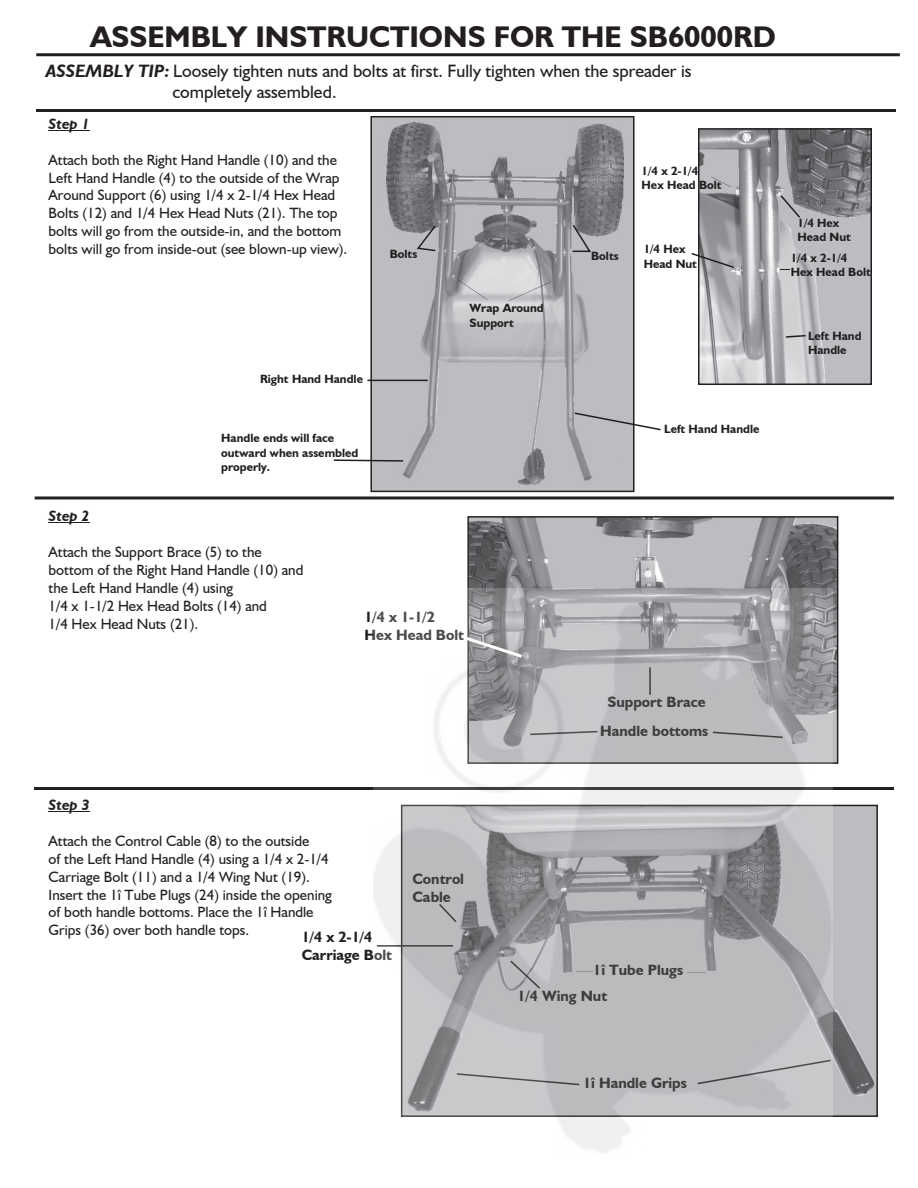
<style>
.page{position:relative;width:918px;height:1188px;background:#fff}
.page>*{position:absolute;margin:0;border:0;box-sizing:border-box;transform-origin:0 0}
.t1{font:700 29.85px "Humanist 521 BT";color:#231f20}
.t2{font:18px/21.5px "Humanist 521 BT";color:#231f20}
.t3{font:14.85px/17.9px "Humanist 521 BT";color:#231f20}
.t4{font:700 14.85px/18px "Humanist 521 BT";color:#231f20}
.t5{font:italic 700 14.85px "Humanist 521 BT";color:#231f20}
.t6{font:700 12px/14.4px "Humanist 521 BT";color:#231f20}
.s1{font-weight:700;font-style:italic}
</style>
<div class="page">
<hr style="left:36px;top:53px;width:864px;height:3px;background:#231f20">
<hr style="left:35px;top:496px;width:859px;height:3px;background:#231f20">
<hr style="left:49px;top:130px;width:41px;height:1px;background:#231f20">
<hr style="left:49px;top:523px;width:41px;height:1px;background:#231f20">
<hr style="left:35px;top:787px;width:859px;height:3px;background:#231f20">
<hr style="left:49px;top:811px;width:41px;height:1px;background:#231f20">
<hr style="left:36px;top:109px;width:860px;height:3px;background:#231f20">
<svg style="left:370px;top:116px;width:502px;height:376px"></svg>
<svg style="left:367px;top:225px;width:294px;height:205px;background:#b7b8bb"></svg>
<svg style="left:458px;top:280px;width:93px;height:21px;background:#c7c8ca"></svg>
<svg style="left:334px;top:459px;width:67px;height:3px"></svg>
<svg style="left:711px;top:177px;width:20px;height:10px"></svg>
<svg style="left:672px;top:250px;width:62px;height:29px"></svg>
<svg style="left:780px;top:195px;width:20px;height:23px"></svg>
<svg style="left:401px;top:335px;width:477px;height:782px"></svg>
<img style="left:374px;top:588px;width:459px;height:566px">
<h1 class="t1" style="left:90px;top:18px;width:687px">ASSEMBLY INSTRUCTIONS FOR THE SB6000RD</h1>
<p class="t2" style="left:172px;top:60px;width:521px;text-indent:-126px"><span class="s1">ASSEMBLY TIP:</span> Loosely tighten nuts and bolts at first. Fully tighten when the spreader is completely assembled.</p>
<p class="t5" style="left:49px;top:115px;width:43px">Step 1</p>
<p class="t3" style="left:49px;top:150px;width:300px">Attach both the Right Hand Handle (10) and the Left Hand Handle (4) to the outside of the Wrap Around Support (6) using 1/4 x 2-1/4 Hex Head Bolts (12) and 1/4 Hex Head Nuts (21). The top bolts will go from the outside-in, and the bottom bolts will go from inside-out (see blown-up view).</p>
<p class="t6" style="left:642px;top:163px;width:82px">1/4 x 2-1/4<br>Hex Head Bolt</p>
<p class="t6" style="left:644px;top:242px;width:55px">1/4 Hex<br>Head Nut</p>
<p class="t6" style="left:390px;top:246px;width:29px">Bolts</p>
<p class="t6" style="left:591px;top:248px;width:29px">Bolts</p>
<p class="t6" style="left:260px;top:371px;width:104px">Right Hand Handle</p>
<p class="t6" style="left:221px;top:431px;width:139px">Handle ends will face outward when assembled properly.</p>
<p class="t6" style="left:470px;top:301px;width:76px">Wrap Around<br>Support</p>
<p class="t5" style="left:49px;top:507px;width:43px">Step 2</p>
<p class="t3" style="left:49px;top:543px;width:256px">Attach the Support Brace (5) to the bottom of the Right Hand Handle (10) and the Left Hand Handle (4) using<br>1/4 x 1-1/2 Hex Head Bolts (14) and<br>1/4 Hex Head Nuts (21).</p>
<p class="t4" style="left:365px;top:608px;width:101px">1/4 x 1-1/2<br>Hex Head Bolt</p>
<p class="t6" style="left:664px;top:421px;width:97px">Left Hand Handle</p>
<p class="t6" style="left:797px;top:215px;width:55px">1/4 Hex<br>Head Nut</p>
<p class="t6" style="left:791px;top:250px;width:82px">1/4 x 2-1/4<br>Hex Head Bolt</p>
<p class="t6" style="left:808px;top:328px;width:55px">Left Hand<br>Handle</p>
<p class="t4" style="left:608px;top:693px;width:100px">Support Brace</p>
<p class="t4" style="left:600px;top:721px;width:110px">Handle bottoms</p>
<p class="t5" style="left:49px;top:796px;width:43px">Step 3</p>
<p class="t3" style="left:49px;top:832px;width:285px">Attach the Control Cable (8) to the outside<br>of the Left Hand Handle (4) using a 1/4 x 2-1/4<br>Carriage Bolt (11) and a 1/4 Wing Nut (19).<br>Insert the 1î Tube Plugs (24) inside the opening of both handle bottoms. Place the 1î Handle Grips (36) over both handle tops.</p>
<p class="t4" style="left:302px;top:928px;width:92px">1/4 x 2-1/4<br>Carriage Bolt</p>
<p class="t4" style="left:413px;top:870px;width:53px">Control<br>Cable</p>
<p class="t4" style="left:593px;top:960px;width:91px">1î Tube Plugs</p>
<p class="t4" style="left:518px;top:986px;width:91px">1/4 Wing Nut</p>
<p class="t4" style="left:583px;top:1074px;width:105px">1î Handle Grips</p>
</div>
